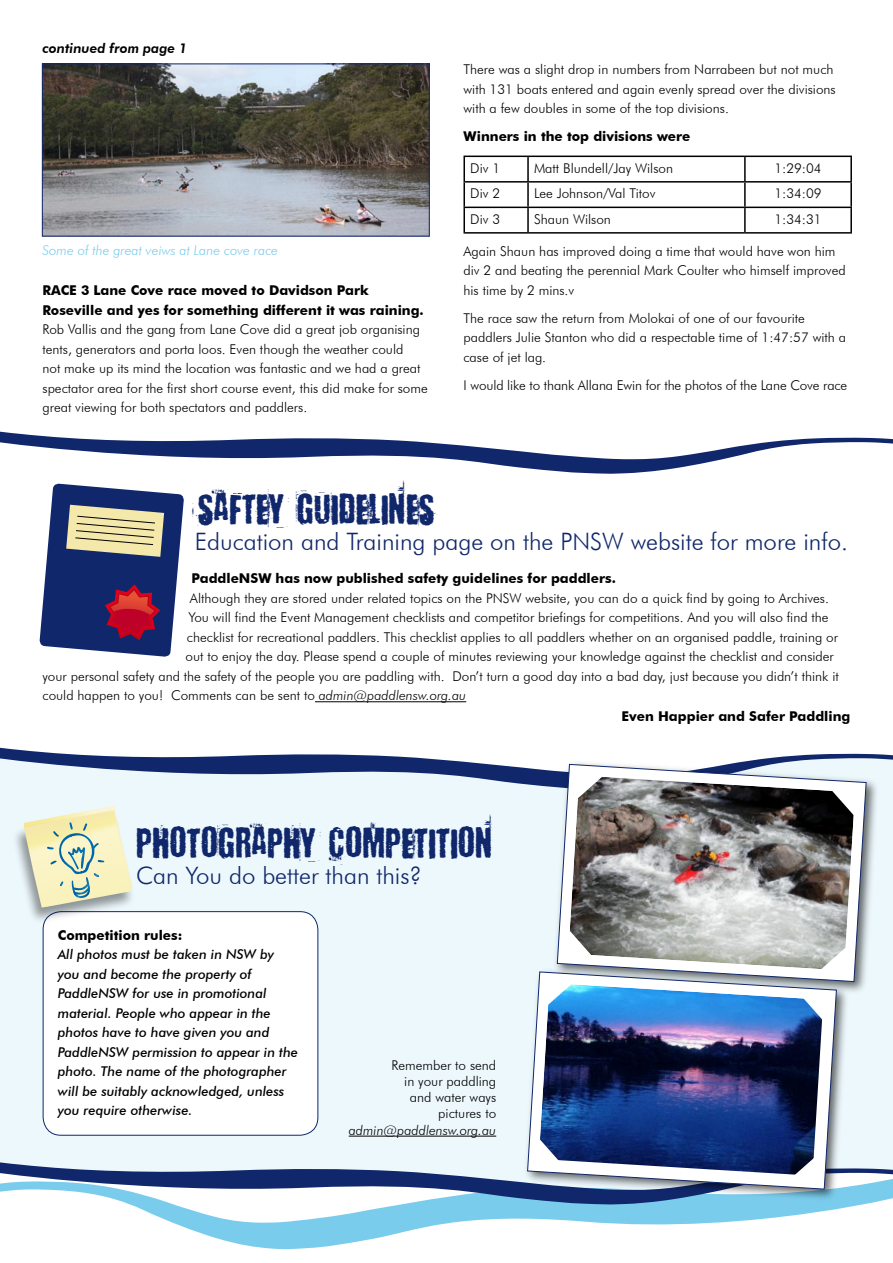
<style>
.page{position:relative;width:893px;height:1263px;background:#fff}
.page>*{position:absolute;margin:0;border:0;box-sizing:border-box;transform-origin:0 0}
.t1{font:39px "Baron Kuffner";color:#10276b}
.t2{font:300 24px "Futura BT";color:#10276b}
.t3{font:300 13.5px/19.5px "Futura BT";color:#000}
.t4{font:italic 500 13.5px/19.5px "Futura BT";color:#000}
.t5{font:700 13.5px/19.5px "Futura BT";color:#000}
.t6{font:italic 300 13.5px "Futura BT";color:#7acced}
.t7{font:italic 300 13.5px "Futura BT";color:#000}
.t8{font:italic 800 13.5px "Futura BT";color:#000}
.s1{font-style:italic}
</style>
<div class="page">
<svg style="left:0;top:431px;width:893px;height:43px"></svg>
<div style="left:0;top:790px;width:893px;height:370px;background:#edf8fc"></div>
<svg style="left:132px;top:1205px;width:727px;height:45px"></svg>
<svg style="left:0;top:1160px;width:893px;height:45px"></svg>
<hr style="left:463px;top:156px;width:65px;height:1px;background:#000">
<hr style="left:463px;top:157px;width:2px;height:24px;background:#000">
<hr style="left:528px;top:156px;width:217px;height:1px;background:#000">
<hr style="left:527px;top:157px;width:2px;height:24px;background:#000">
<hr style="left:745px;top:156px;width:107px;height:1px;background:#000">
<hr style="left:744px;top:157px;width:2px;height:24px;background:#000">
<hr style="left:850px;top:157px;width:2px;height:24px;background:#000">
<hr style="left:463px;top:181px;width:65px;height:2px;background:#000">
<hr style="left:463px;top:183px;width:2px;height:24px;background:#000">
<hr style="left:528px;top:181px;width:217px;height:2px;background:#000">
<hr style="left:527px;top:183px;width:2px;height:24px;background:#000">
<hr style="left:745px;top:181px;width:107px;height:2px;background:#000">
<hr style="left:744px;top:183px;width:2px;height:24px;background:#000">
<hr style="left:850px;top:183px;width:2px;height:24px;background:#000">
<hr style="left:463px;top:207px;width:65px;height:1px;background:#000">
<hr style="left:463px;top:208px;width:2px;height:24px;background:#000">
<hr style="left:528px;top:207px;width:217px;height:1px;background:#000">
<hr style="left:527px;top:208px;width:2px;height:24px;background:#000">
<hr style="left:745px;top:207px;width:107px;height:1px;background:#000">
<hr style="left:744px;top:208px;width:2px;height:24px;background:#000">
<hr style="left:850px;top:208px;width:2px;height:24px;background:#000">
<hr style="left:463px;top:232px;width:65px;height:2px;background:#000">
<hr style="left:528px;top:232px;width:217px;height:2px;background:#000">
<hr style="left:745px;top:232px;width:107px;height:2px;background:#000">
<img style="left:44px;top:66px;width:383px;height:168px">
<div style="left:42px;top:64px;width:387px;height:172px;border:1px solid #10276b"></div>
<svg style="left:0;top:747px;width:893px;height:43px"></svg>
<div style="left:43px;top:912px;width:275px;height:223px;background:#fff;border-radius:18px"></div>
<div style="left:43px;top:911px;width:275px;height:224px;border:1px solid #10276b;border-radius:18px"></div>
<hr style="left:349px;top:1136px;width:147px;height:1px;background:#000">
<div style="left:11px;top:810px;width:126px;height:115px;background:#000;opacity:.4"></div>
<svg style="left:23px;top:805px;width:110px;height:103px;background:#e0e3c5"></svg>
<hr style="left:315px;top:701px;width:151px;height:1px;background:#000">
<div style="left:552px;top:759px;width:328px;height:236px;background:#000;opacity:.6"></div>
<svg style="left:557px;top:764px;width:310px;height:218px"></svg>
<img style="left:570px;top:777px;width:284px;height:192px">
<div style="left:522px;top:966px;width:328px;height:237px;background:#000;opacity:.6"></div>
<svg style="left:527px;top:971px;width:310px;height:218px"></svg>
<img style="left:540px;top:984px;width:283px;height:192px">
<svg style="left:39px;top:483px;width:145px;height:174px;background:#656384"></svg>
<p class="t8" style="left:43px;top:40px;width:146px">continued from page 1</p>
<p class="t6" style="left:43px;top:242px;width:237px">Some of the great veiws at Lane cove race</p>
<p class="t5" style="left:43px;top:281px;width:383px">Race 3 Lane Cove race moved to Davidson Park<br>Roseville and yes for something different it was raining.</p>
<p class="t3" style="left:43px;top:320px;width:387px">Rob Vallis and the gang from Lane Cove did a great job organising tents, generators and porta loos. Even though the weather could<br>not make up its mind the location was fantastic and we had a great spectator area for the first short course event, this did make for some great viewing for both spectators and paddlers.</p>
<p class="t3" style="left:463px;top:59px;width:374px">There was a slight drop in numbers from Narrabeen but not much with 131 boats entered and again evenly spread over the divisions with a few doubles in some of the top divisions.</p>
<p class="t5" style="left:463px;top:126px;width:228px">Winners in the top divisions were</p>
<p class="t3" style="left:470px;top:158px;width:31px">Div 1</p>
<p class="t3" style="left:534px;top:158px;width:141px">Matt Blundell/Jay Wilson</p>
<p class="t3" style="left:774px;top:158px;width:49px">1:29:04</p>
<p class="t3" style="left:470px;top:183px;width:31px">Div 2</p>
<p class="t3" style="left:534px;top:183px;width:123px">Lee Johnson/Val Titov</p>
<p class="t3" style="left:774px;top:183px;width:49px">1:34:09</p>
<p class="t3" style="left:470px;top:209px;width:31px">Div 3</p>
<p class="t3" style="left:534px;top:209px;width:78px">Shaun Wilson</p>
<p class="t3" style="left:774px;top:209px;width:49px">1:34:31</p>
<p class="t3" style="left:463px;top:241px;width:384px">Again Shaun has improved doing a time that would have won him div 2 and beating the perennial Mark Coulter who himself improved his time by 2 mins.v</p>
<p class="t3" style="left:463px;top:308px;width:384px">The race saw the return from Molokai of one of our favourite paddlers Julie Stanton who did a respectable time of 1:47:57 with a case of jet lag.</p>
<p class="t3" style="left:463px;top:375px;width:385px">I would like to thank Allana Ewin for the photos of the Lane Cove race</p>
<h1 class="t1" style="left:198px;top:477px;width:239px">SAFTEY GUIDELINES</h1>
<h2 class="t2" style="left:195px;top:527px;width:655px">Education and Training page on the PNSW website for more info.</h2>
<p class="t5" style="left:191px;top:569px;width:426px">PaddleNSW has now published safety guidelines for paddlers.</p>
<p class="t3" style="left:190px;top:588px;width:640px">Although they are stored under related topics on the PNSW website, you can do a quick find by going to Archives.</p>
<p class="t3" style="left:188px;top:608px;width:642px">You will find the Event Management checklists and competitor briefings for competitions. And you will also find the</p>
<p class="t3" style="left:187px;top:627px;width:653px">checklist for recreational paddlers. This checklist applies to all paddlers whether on an organised paddle, training or</p>
<p class="t3" style="left:185px;top:647px;width:650px">out to enjoy the day. Please spend a couple of minutes reviewing your knowledge against the checklist and consider</p>
<p class="t3" style="left:43px;top:666px;width:798px">your personal safety and the safety of the people you are paddling with. Don’t turn a good day into a bad day, just because you didn’t think it</p>
<p class="t3" style="left:43px;top:686px;width:425px">could happen to you! Comments can be sent to <span class="s1">admin@paddlensw.org.au</span></p>
<p class="t5" style="left:621px;top:707px;width:230px">Even Happier and Safer Paddling</p>
<h1 class="t1" style="left:136px;top:811px;width:358px">PHOTOGRAPHY COMPETITION</h1>
<h2 class="t2" style="left:136px;top:860px;width:287px">Can You do better than this?</h2>
<p class="t5" style="left:58px;top:925px;width:126px">Competition rules:</p>
<p class="t4" style="left:58px;top:945px;width:242px">All photos must be taken in NSW by you and become the property of<br>PaddleNSW for use in promotional material. People who appear in the photos have to have given you and<br>PaddleNSW permission to appear in the photo. The name of the photographer will be suitably acknowledged, unless you require otherwise.</p>
<p class="t3" style="left:391px;top:1057px;width:106px;line-height:16.2px;text-align:right">Remember to send in your paddling and water ways pictures to</p>
<p class="t7" style="left:349px;top:1122px;width:149px">admin@paddlensw.org.au</p>
</div>
